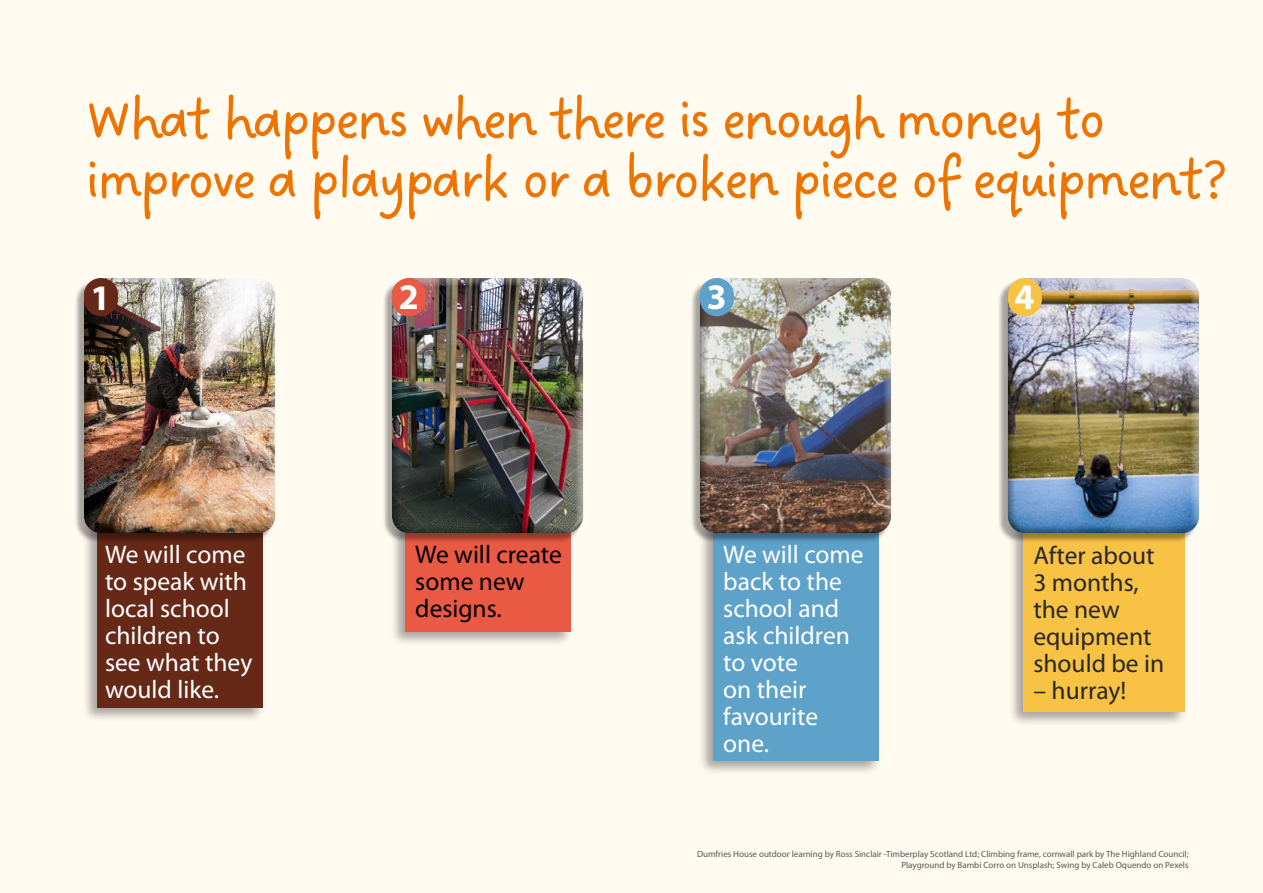
<style>
.page{position:relative;width:1263px;height:893px;background:#fffbf1}
.page>*{position:absolute;margin:0;border:0;box-sizing:border-box;transform-origin:0 0}
.t1{font:60px/60px "Dreaming Outloud Sans";letter-spacing:-.06em;color:#ee7402}
.t2{font:700 36px "Myriad Pro";color:#fff}
.t3{font:25.5px/27px "Myriad Pro";color:#fff}
.t4{font:25.5px/27px "Myriad Pro";color:#282827}
.t5{font:25.5px/27px "Myriad Pro";color:#000}
.t6{font:9px/10.8px "Myriad Pro";color:#575756;text-align:right}
</style>
<div class="page">
<div style="left:1007px;top:496px;width:180px;height:231px;background:#000;opacity:.35"></div>
<div style="left:1023px;top:499px;width:161px;height:213px;background:#f8c245"></div>
<div style="left:998px;top:280px;width:199px;height:263px;background:#000;opacity:.35"></div>
<div style="left:999px;top:277px;width:200px;height:258px;background:#000;opacity:.75"></div>
<div style="left:1008px;top:278px;width:34px;height:38px;background:#f8c245;border-radius:17px"></div>
<div style="left:389px;top:513px;width:185px;height:134px;background:#000;opacity:.35"></div>
<div style="left:405px;top:516px;width:165px;height:115px;background:#e95943"></div>
<div style="left:382px;top:280px;width:200px;height:263px;background:#000;opacity:.35"></div>
<div style="left:383px;top:278px;width:201px;height:256px;background:#000;opacity:.75"></div>
<div style="left:392px;top:278px;width:34px;height:38px;background:#e95943;border-radius:17px"></div>
<div style="left:697px;top:507px;width:185px;height:269px;background:#000;opacity:.35"></div>
<div style="left:713px;top:510px;width:165px;height:251px;background:#5ea1c9"></div>
<div style="left:690px;top:280px;width:199px;height:263px;background:#000;opacity:.35"></div>
<div style="left:691px;top:278px;width:201px;height:258px;background:#000;opacity:.75"></div>
<div style="left:700px;top:278px;width:34px;height:38px;background:#5ea1c9;border-radius:17px"></div>
<div style="left:82px;top:511px;width:184px;height:212px;background:#000;opacity:.35"></div>
<div style="left:97px;top:514px;width:166px;height:194px;background:#662817"></div>
<div style="left:74px;top:280px;width:200px;height:263px;background:#000;opacity:.35"></div>
<div style="left:75px;top:278px;width:201px;height:255px;background:#000;opacity:.75"></div>
<div style="left:84px;top:278px;width:34px;height:38px;background:#662817;border-radius:17px"></div>
<h1 class="t1" style="left:85px;top:92px;width:1144px">What happens when there is enough money to improve a playpark or a broken piece of equipment?</h1>
<h2 class="t2" style="left:90px;top:274px;width:21px">1</h2>
<h3 class="t3" style="left:105px;top:541px;width:149px">We will come to speak with local school children to see what they would like.</h3>
<h2 class="t2" style="left:399px;top:273px;width:21px">2</h2>
<h3 class="t5" style="left:415px;top:541px;width:148px">We will create some new designs.</h3>
<h2 class="t2" style="left:707px;top:273px;width:21px">3</h2>
<h3 class="t3" style="left:723px;top:541px;width:142px">We will come back to the school and ask children to vote<br>on their favourite one.</h3>
<h2 class="t2" style="left:1014px;top:273px;width:21px">4</h2>
<h3 class="t4" style="left:1033px;top:542px;width:132px">After about<br>3 months, the new equipment should be in</h3>
<h3 class="t4" style="left:1033px;top:677px;width:94px">– hurray!</h3>
<p class="t6" style="left:697px;top:849px;width:493px">Dumfries House outdoor learning by Ross Sinclair -Timberplay Scotland Ltd; Climbing frame, cornwall park by The Highland Council;<br>Playground by Bambi Corro on Unsplash; Swing by Caleb Oquendo on Pexels</p>
</div>
